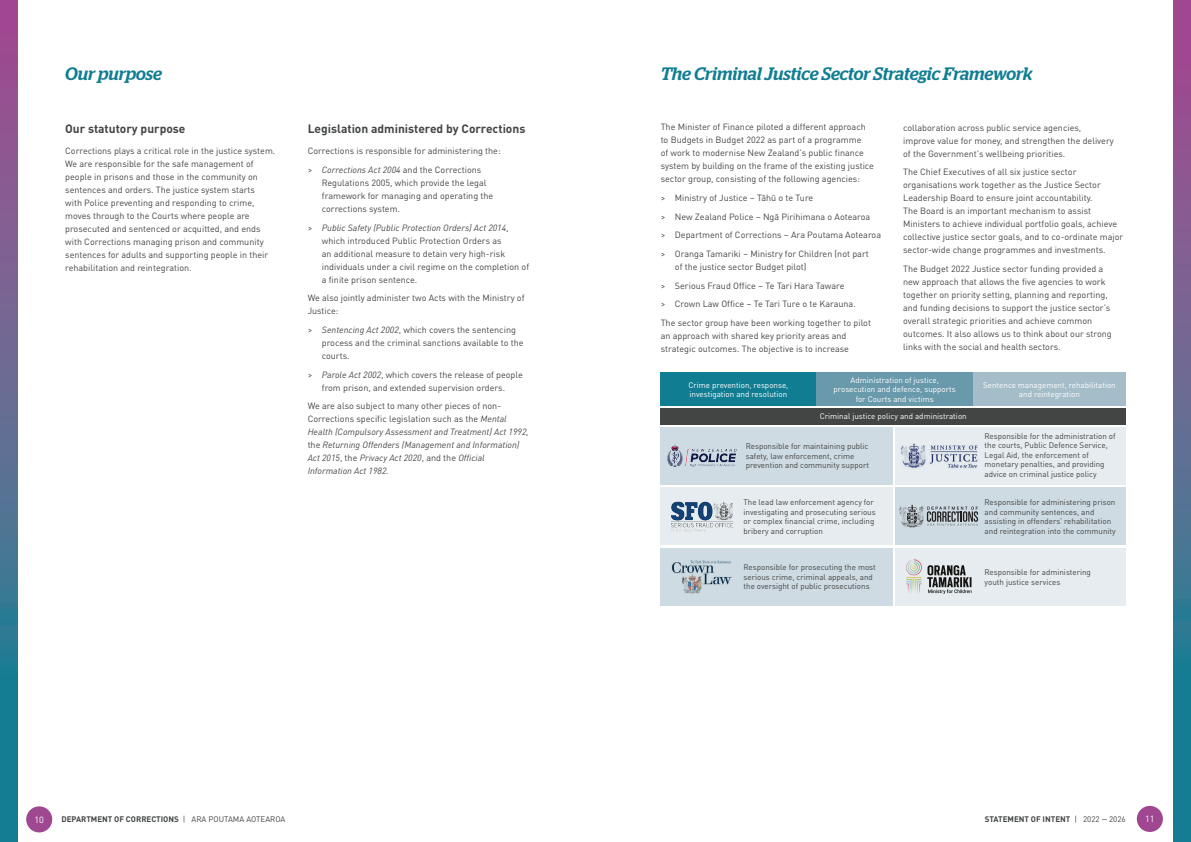
<style>
.page{position:relative;width:1191px;height:842px;background:#fff}
.page>*{position:absolute;margin:0;border:0;box-sizing:border-box;transform-origin:0 0}
.t1{font:italic 500 18px "Stag";color:#117d93}
.t2{font:700 12px "DIN Pro";color:#434545}
.t3{font:9px/13px "DIN Pro";color:#434545}
.t4{font:italic 9px/13px "DIN Pro";color:#434545}
.t5{font:9px "DIN Pro";color:#fff}
.t6{font:8px/9.6px "DIN Pro";color:#434545}
.t7{font:8px/9.6px "DIN Pro";color:#fff;text-align:center}
.t8{font:700 8px "DIN Pro";color:#434545}
.s1{font-style:italic}
.s2{font-style:normal}
.s3{font-weight:400}
.s4{font-family:"Stag";font-weight:400;font-style:italic}
</style>
<div class="page">
<svg style="left:1174px;top:0;width:17px;height:842px;background:#5c6992"></svg>
<div style="left:1136px;top:806px;width:26px;height:26px;background:#9f4791;border-radius:50%"></div>
<div style="left:26px;top:806px;width:26px;height:26px;background:#9f4791;border-radius:50%"></div>
<svg style="left:0;top:0;width:17px;height:842px;background:#5b6a92"></svg>
<div style="left:660px;top:373px;width:156px;height:33px;background:#117d93"></div>
<div style="left:816px;top:373px;width:157px;height:33px;background:#699aac"></div>
<div style="left:973px;top:373px;width:152px;height:33px;background:#a5bdc9"></div>
<div style="left:660px;top:408px;width:465px;height:16px;background:#434545"></div>
<div style="left:660px;top:427px;width:233px;height:58px;background:#cedbe2"></div>
<div style="left:895px;top:427px;width:230px;height:58px;background:#e6ecef"></div>
<div style="left:660px;top:488px;width:233px;height:57px;background:#e6ecef"></div>
<div style="left:895px;top:488px;width:230px;height:57px;background:#cedbe2"></div>
<div style="left:660px;top:548px;width:233px;height:57px;background:#cedbe2"></div>
<div style="left:895px;top:548px;width:230px;height:57px;background:#e6ecef"></div>
<img style="left:667px;top:444px;width:70px;height:23px">
<img style="left:671px;top:501px;width:62px;height:31px">
<img style="left:671px;top:560px;width:61px;height:33px">
<img style="left:901px;top:443px;width:77px;height:26px">
<img style="left:906px;top:559px;width:66px;height:35px">
<svg style="left:899px;top:505px;width:79px;height:23px"></svg>
<h1 class="t1" style="left:65px;top:63px;width:98px">Our purpose</h1>
<h1 class="t1" style="left:660px;top:63px;width:373px">The Criminal Justice Sector Strategic Framework</h1>
<h2 class="t2" style="left:65px;top:119px;width:122px">Our statutory purpose</h2>
<p class="t3" style="left:65px;top:144px;width:212px">Corrections plays a critical role in the justice system.<br>We are responsible for the safe management of people in prisons and those in the community on sentences and orders. The justice system starts<br>with Police preventing and responding to crime, moves through to the Courts where people are prosecuted and sentenced or acquitted, and ends with Corrections managing prison and community sentences for adults and supporting people in their rehabilitation and reintegration.</p>
<h2 class="t2" style="left:308px;top:119px;width:219px">Legislation administered by Corrections</h2>
<p class="t3" style="left:308px;top:141px;width:195px;line-height:18.7px">Corrections is responsible for administering the: &gt; <span class="s1">Corrections Act 2004</span> and the Corrections</p>
<p class="t3" style="left:322px;top:176px;width:173px">Regulations 2005, which provide the legal framework for managing and operating the corrections system.</p>
<p class="t3" style="left:322px;top:220px;width:209px;text-indent:-14px">&gt; <span class="s1">Public Safety (Public Protection Orders) Act 2014</span>, which introduced Public Protection Orders as<br>an additional measure to detain very high-risk individuals under a civil regime on the completion of a finite prison sentence.</p>
<p class="t3" style="left:308px;top:291px;width:218px">We also jointly administer two Acts with the Ministry of<br>Justice:</p>
<p class="t3" style="left:322px;top:323px;width:203px;text-indent:-14px">&gt; <span class="s1">Sentencing Act 2002</span>, which covers the sentencing process and the criminal sanctions available to the courts.</p>
<p class="t3" style="left:308px;top:367px;width:217px;text-align:center">&gt; <span class="s1">Parole Act 2002</span>, which covers the release of people from prison, and extended supervision orders.</p>
<p class="t4" style="left:308px;top:399px;width:222px"><span class="s2">We are also subject to many other pieces of non-Corrections specific legislation such as the</span> Mental Health (Compulsory Assessment and Treatment) Act 1992, <span class="s2">the</span> Returning Offenders (Management and Information)<br>Act 2015<span class="s2">, the</span> Privacy Act 2020<span class="s2">, and the</span> Official Information Act 1982.</p>
<p class="t3" style="left:660px;top:120px;width:215px">The Minister of Finance piloted a different approach to Budgets in Budget 2022 as part of a programme<br>of work to modernise New Zealand’s public finance system by building on the frame of the existing justice sector group, consisting of the following agencies:</p>
<p class="t3" style="left:660px;top:188px;width:222px;line-height:18.7px">&gt; Ministry of Justice – Tāhū o te Ture<br>&gt; New Zealand Police – Ngā Pirihimana o Aotearoa<br>&gt; Department of Corrections – Ara Poutama Aotearoa &gt; Oranga Tamariki – Ministry for Children (not part</p>
<p class="t3" style="left:660px;top:257px;width:212px;line-height:18.7px;text-indent:14px">of the justice sector Budget pilot)<br>&gt; Serious Fraud Office – Te Tari Hara Taware<br>&gt; Crown Law Office – Te Tari Ture o te Karauna.<br>The sector group have been working together to pilot</p>
<p class="t3" style="left:660px;top:329px;width:190px">an approach with shared key priority areas and strategic outcomes. The objective is to increase</p>
<p class="t3" style="left:903px;top:120px;width:212px">collaboration across public service agencies, improve value for money, and strengthen the delivery of the Government’s wellbeing priorities.</p>
<p class="t3" style="left:903px;top:165px;width:222px">The Chief Executives of all six justice sector organisations work together as the Justice Sector Leadership Board to ensure joint accountability.<br>The Board is an important mechanism to assist Ministers to achieve individual portfolio goals, achieve collective justice sector goals, and to co-ordinate major sector-wide change programmes and investments.</p>
<p class="t3" style="left:903px;top:262px;width:210px">The Budget 2022 Justice sector funding provided a new approach that allows the five agencies to work together on priority setting, planning and reporting, and funding decisions to support the justice sector’s overall strategic priorities and achieve common outcomes. It also allows us to think about our strong links with the social and health sectors.</p>
<p class="t7" style="left:688px;top:379px;width:101px;text-align:left">Crime prevention, response, investigation and resolution</p>
<p class="t7" style="left:833px;top:375px;width:124px">Administration of justice, prosecution and defence, supports for Courts and victims</p>
<p class="t7" style="left:983px;top:379px;width:134px">Sentence management, rehabilitation and reintegration</p>
<p class="t7" style="left:819px;top:411px;width:148px">Criminal justice policy and administration</p>
<p class="t6" style="left:746px;top:441px;width:125px">Responsible for maintaining public safety, law enforcement, crime prevention and community support</p>
<p class="t6" style="left:743px;top:497px;width:134px">The lead law enforcement agency for investigating and prosecuting serious or complex financial crime, including bribery and corruption</p>
<p class="t6" style="left:743px;top:562px;width:134px">Responsible for prosecuting the most serious crime, criminal appeals, and the oversight of public prosecutions</p>
<p class="t6" style="left:984px;top:430px;width:132px">Responsible for the administration of the courts, Public Defence Service, Legal Aid, the enforcement of monetary penalties, and providing advice on criminal justice policy</p>
<p class="t6" style="left:984px;top:497px;width:133px">Responsible for administering prison and community sentences, and assisting in offenders’ rehabilitation and reintegration into the community</p>
<p class="t6" style="left:984px;top:567px;width:108px">Responsible for administering youth justice services</p>
<p class="t5" style="left:35px;top:813px;width:11px">10</p>
<p class="t8" style="left:61px;top:813px;width:225px">DEPARTMENT OF CORRECTIONS <span class="s3">| ARA POUTAMA AOTEAROA</span></p>
<p class="t8" style="left:985px;top:813px;width:142px">STATEMENT OF INTENT <span class="s3">| 2022</span> <span class="s4">—</span> <span class="s3">2026</span></p>
<p class="t5" style="left:1145px;top:812px;width:11px">11</p>
</div>
